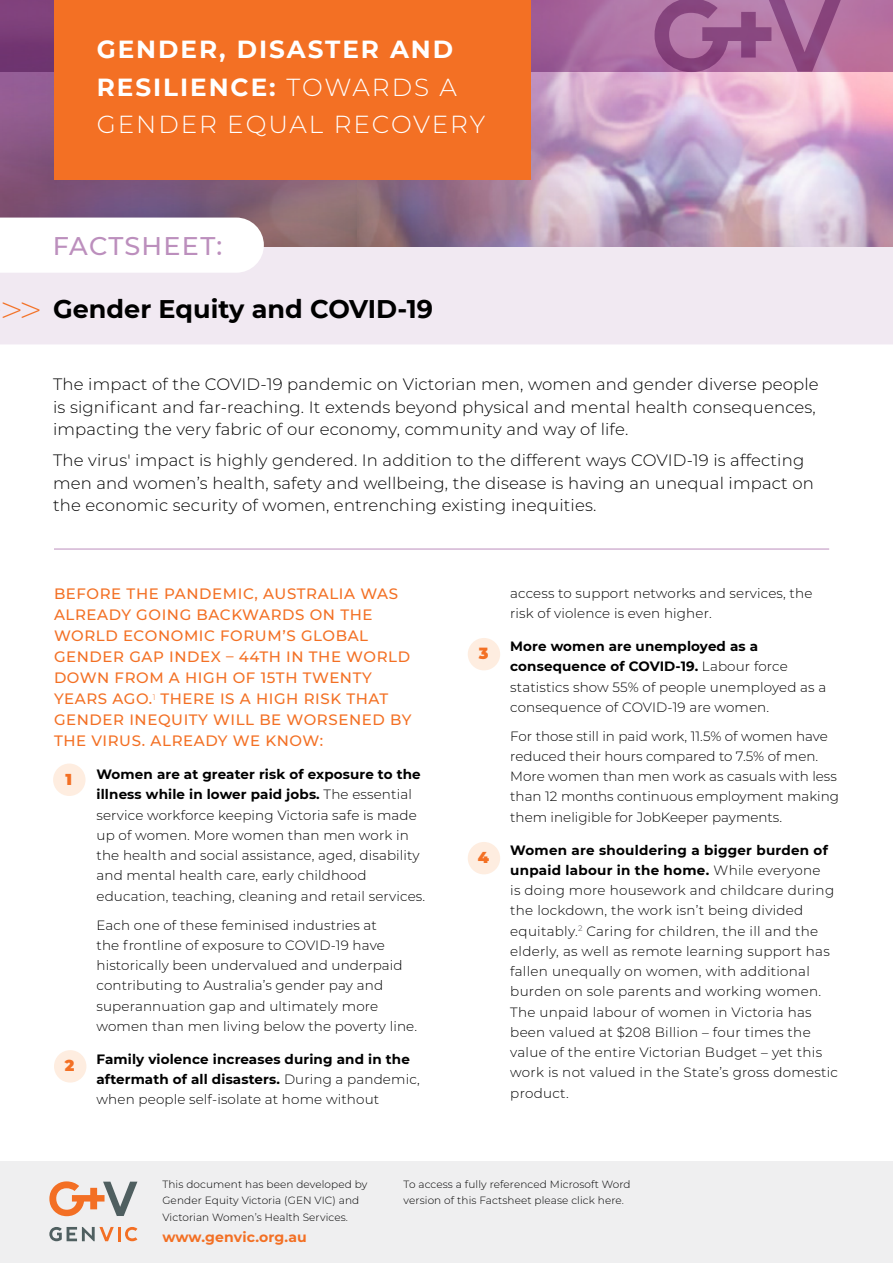
<style>
.page{position:relative;width:893px;height:1263px;background:#fff}
.page>*{position:absolute;margin:0;border:0;box-sizing:border-box;transform-origin:0 0}
.t1{font:700 25.5px "Montserrat";color:#000}
.t2{font:500 25.5px "Montserrat";letter-spacing:.045em;color:#bc8fbd}
.t3{font:700 24.75px/37.8px "Montserrat";letter-spacing:.08em;color:#fff}
.t4{font:300 16.5px/22.5px "Montserrat";letter-spacing:.01em;color:#000}
.t5{font:900 15.75px "Montserrat";color:#f37024}
.t6{font:500 15px/21px "Montserrat";letter-spacing:.04em;color:#f37024}
.t7{font:700 14.1px "Montserrat";letter-spacing:.01em;color:#f37024}
.t8{font:300 13.5px/20.2px "Montserrat";letter-spacing:.01em;color:#000}
.t9{font:700 13.5px/20.2px "Montserrat";letter-spacing:.01em;color:#000}
.t10{font:300 10.5px/16.6px "Montserrat";letter-spacing:.01em;color:#000}
.s1{font-weight:300}
.s2{font-weight:200;font-size:42.3px;color:#f37024}
.s3{font-weight:700}
</style>
<div class="page">
<div style="left:0;top:246px;width:893px;height:98px;background:#f1e9f2"></div>
<img style="left:717px;top:72px;width:176px;height:174px">
<svg style="left:0;top:72px;width:717px;height:174px;background:#a584a2"></svg>
<svg style="left:0;top:0;width:893px;height:72px;background:#a06094"></svg>
<div style="left:54px;top:0;width:476px;height:180px;background:#f37024"></div>
<svg style="left:0;top:218px;width:264px;height:55px"></svg>
<svg style="left:654px;top:0;width:187px;height:72px;background:#a26296"></svg>
<hr style="left:54px;top:549px;width:775px;height:1px;background:#bc8fbd">
<div style="left:53px;top:763px;width:33px;height:33px;background:#feede0;border-radius:50%"></div>
<div style="left:54px;top:1050px;width:32px;height:32px;background:#feede0;border-radius:50%"></div>
<div style="left:468px;top:638px;width:32px;height:32px;background:#feede0;border-radius:50%"></div>
<div style="left:468px;top:842px;width:32px;height:32px;background:#feede0;border-radius:50%"></div>
<div style="left:0;top:1161px;width:893px;height:102px;background:#efeff0"></div>
<svg style="left:49px;top:1181px;width:88px;height:35px"></svg>
<svg style="left:49px;top:1227px;width:65px;height:14px"></svg>
<hr style="left:118px;top:1227px;width:3px;height:14px;background:#f36f24">
<svg style="left:125px;top:1227px;width:12px;height:14px"></svg>
<h2 class="t3" style="left:97px;top:29px;width:390px">GENDER, DISASTER AND<br>RESILIENCE: <span class="s1">TOWARDS A<br>GENDER EQUAL RECOVERY</span></h2>
<h1 class="t2" style="left:53px;top:229px;width:171px">FACTSHEET:</h1>
<h1 class="t1" style="left:-1px;top:290px;width:435px"><span class="s2">&gt;&gt;</span> Gender Equity and COVID-19</h1>
<p class="t4" style="left:53px;top:373px;width:767px">The impact of the COVID-19 pandemic on Victorian men, women and gender diverse people is significant and far-reaching. It extends beyond physical and mental health consequences, impacting the very fabric of our economy, community and way of life.</p>
<p class="t4" style="left:53px;top:449px;width:762px">The virus' impact is highly gendered. In addition to the different ways COVID-19 is affecting men and women’s health, safety and wellbeing, the disease is having an unequal impact on the economic security of women, entrenching existing inequities.</p>
<p class="t6" style="left:54px;top:583px;width:359px">BEFORE THE PANDEMIC, AUSTRALIA WAS<br>ALREADY GOING BACKWARDS ON THE<br>WORLD ECONOMIC FORUM’S GLOBAL<br>GENDER GAP INDEX – 44TH IN THE WORLD<br>DOWN FROM A HIGH OF 15TH TWENTY<br>YEARS AGO.<sup>1</sup> THERE IS A HIGH RISK THAT<br>GENDER INEQUITY WILL BE WORSENED BY<br>THE VIRUS. ALREADY WE KNOW:</p>
<p class="t8" style="left:97px;top:764px;width:330px"><span class="s3">Women are at greater risk of exposure to the illness while in lower paid jobs.</span> The essential service workforce keeping Victoria safe is made up of women. More women than men work in the health and social assistance, aged, disability and mental health care, early childhood education, teaching, cleaning and retail services.</p>
<p class="t8" style="left:97px;top:914px;width:322px">Each one of these feminised industries at<br>the frontline of exposure to COVID-19 have historically been undervalued and underpaid contributing to Australia’s gender pay and superannuation gap and ultimately more women than men living below the poverty line.</p>
<p class="t9" style="left:97px;top:1048px;width:325px;text-indent:-27px">• Family violence increases during and in the aftermath of all disasters. <span class="s1">During a pandemic, when people self-isolate at home without</span></p>
<p class="t5" style="left:66px;top:767px;width:8px">1</p>
<p class="t5" style="left:65px;top:1054px;width:11px">2</p>
<p class="t8" style="left:510px;top:582px;width:304px">access to support networks and services, the risk of violence is even higher.</p>
<p class="t8" style="left:510px;top:636px;width:318px;text-indent:-27px"><span class="s3">• More women are unemployed as a consequence of COVID-19.</span> Labour force statistics show 55% of people unemployed as a consequence of COVID-19 are women.</p>
<p class="t8" style="left:510px;top:725px;width:330px">For those still in paid work, 11.5% of women have reduced their hours compared to 7.5% of men.<br>More women than men work as casuals with less than 12 months continuous employment making them ineligible for JobKeeper payments.</p>
<p class="t8" style="left:510px;top:839px;width:329px;text-indent:-27px"><span class="s3">• Women are shouldering a bigger burden of unpaid labour in the home.</span> While everyone<br>is doing more housework and childcare during the lockdown, the work isn’t being divided equitably.<sup>2</sup> Caring for children, the ill and the elderly, as well as remote learning support has fallen unequally on women, with additional burden on sole parents and working women.<br>The unpaid labour of women in Victoria has been valued at $208 Billion – four times the value of the entire Victorian Budget – yet this work is not valued in the State’s gross domestic product.</p>
<p class="t5" style="left:479px;top:642px;width:11px">3</p>
<p class="t5" style="left:478px;top:846px;width:13px">4</p>
<p class="t10" style="left:162px;top:1175px;width:206px">This document has been developed by<br>Gender Equity Victoria (GEN VIC) and<br>Victorian Women’s Health Services.</p>
<p class="t7" style="left:162px;top:1226px;width:146px">www.genvic.org.au</p>
<p class="t10" style="left:404px;top:1175px;width:229px">To access a fully referenced Microsoft Word version of this Factsheet please click here.</p>
</div>
